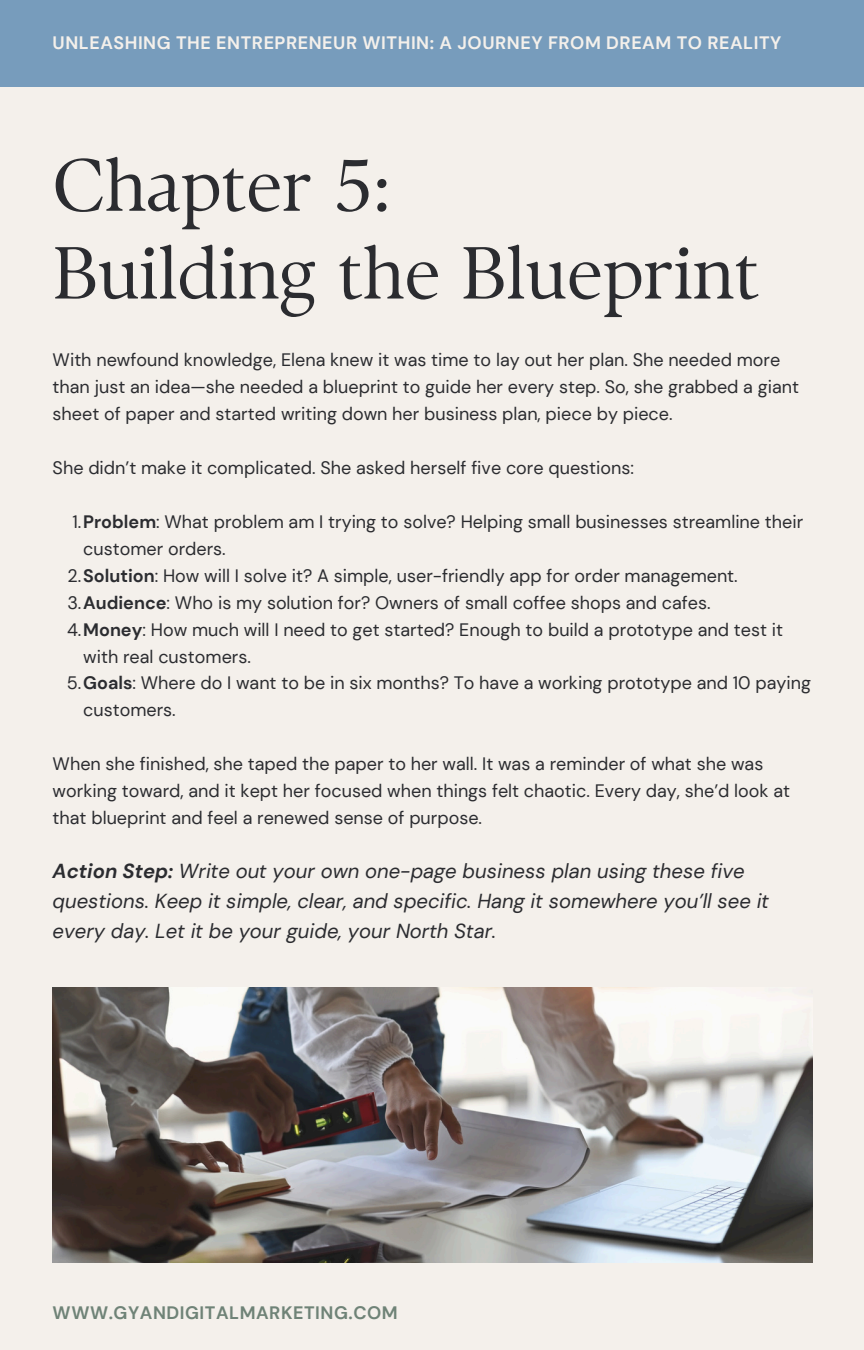
<style>
.page{position:relative;width:864px;height:1350px;background:#f4f0eb}
.page>*{position:absolute;margin:0;border:0;box-sizing:border-box;transform-origin:0 0}
.t1{font:73.58px/87.8px "TY Serif D";color:#2b2c30}
.t2{font:italic 20.25px/29.9px "DM Sans";color:#2b2c30}
.t3{font:18px/27px "DM Sans";color:#2b2c30}
.t4{font:700 18px "DM Sans";letter-spacing:.03em;color:#f4f0eb}
.t5{font:700 18px "DM Sans";letter-spacing:.03em;color:#6f8377}
.s1{font-weight:700}
</style>
<div class="page">
<div style="left:0;top:0;width:864px;height:86px;background:#779cbc"></div>
<img style="left:53px;top:988px;width:759px;height:275px">
<p class="t4" style="left:53px;top:31px;width:730px">UNLEASHING THE ENTREPRENEUR WITHIN: A JOURNEY FROM DREAM TO REALITY</p>
<h2 class="t1" style="left:53px;top:141px;width:708px">Chapter 5:<br>Building the Blueprint</h2>
<h3 class="t3" style="left:53px;top:346px;width:748px">With newfound knowledge, Elena knew it was time to lay out her plan. She needed more than just an idea—she needed a blueprint to guide her every step. So, she grabbed a giant sheet of paper and started writing down her business plan, piece by piece.</h3>
<h1 class="t3" style="left:53px;top:454px;width:583px">She didn’t make it complicated. She asked herself five core questions:</h1>
<p class="t3" style="left:83px;top:508px;width:722px;text-indent:-11px">1.<span class="s1">Problem</span>: What problem am I trying to solve? Helping small businesses streamline their customer orders.</p>
<p class="t3" style="left:68px;top:562px;width:672px">2.<span class="s1">Solution</span>: How will I solve it? A simple, user-friendly app for order management.</p>
<p class="t3" style="left:67px;top:589px;width:645px">3.<span class="s1">Audience</span>: Who is my solution for? Owners of small coffee shops and cafes.</p>
<p class="t3" style="left:83px;top:616px;width:701px;text-indent:-16px">4.<span class="s1">Money</span>: How much will I need to get started? Enough to build a prototype and test it with real customers.</p>
<p class="t3" style="left:83px;top:670px;width:729px;text-indent:-16px">5.<span class="s1">Goals</span>: Where do I want to be in six months? To have a working prototype and 10 paying customers.</p>
<p class="t3" style="left:53px;top:751px;width:739px">When she finished, she taped the paper to her wall. It was a reminder of what she was working toward, and it kept her focused when things felt chaotic. Every day, she’d look at that blueprint and feel a renewed sense of purpose.</p>
<p class="t2" style="left:53px;top:857px;width:718px"><span class="s1">Action Step:</span> Write out your own one-page business plan using these five questions. Keep it simple, clear, and specific. Hang it somewhere you’ll see it every day. Let it be your guide, your North Star.</p>
<p class="t5" style="left:53px;top:1301px;width:347px">WWW.GYANDIGITALMARKETING.COM</p>
</div>
